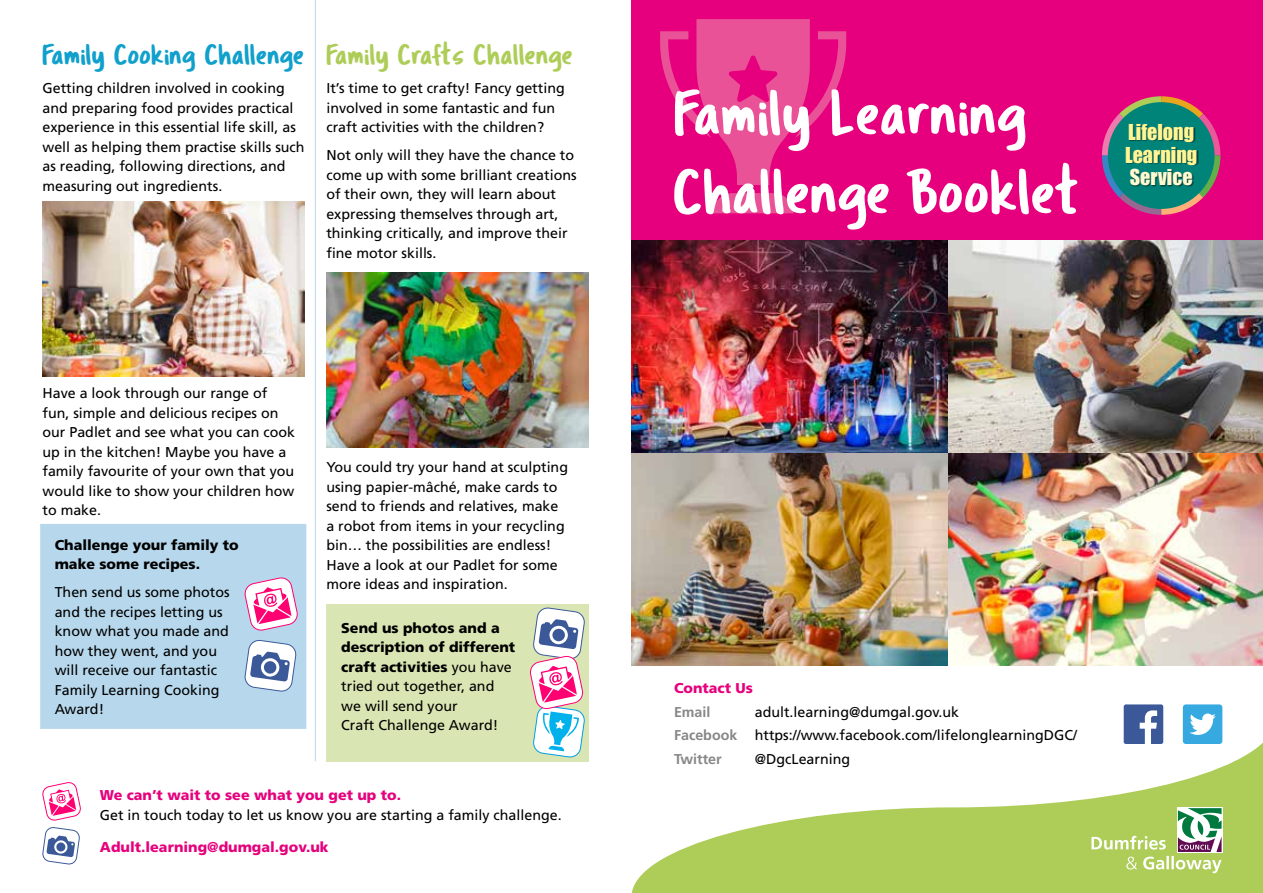
<style>
.page{position:relative;width:1263px;height:893px;background:#fff}
.page>*{position:absolute;margin:0;border:0;box-sizing:border-box;transform-origin:0 0}
.t1{font:65.7px/78.9px "Tragic Marker";color:#fff}
.t2{font:30px "Tragic Marker";color:#10a0cb}
.t3{font:30px "Tragic Marker";color:#aecd58}
.t4{font:20.1px/22.6px "Impact";color:#fff594}
.t5{font:20.1px "Impact";color:#fffacf}
.t6{font:14.25px/19.5px "Frutiger";color:#000}
.t7{font:900 14.25px "Frutiger";color:#e6007d}
.t8{font:900 14.25px/19.5px "Frutiger";color:#000}
.t9{font:700 14.25px "Frutiger";color:#878787}
.s1{font-weight:900}
.s2{font-weight:700;color:#878787}
</style>
<div class="page">
<div style="left:631px;top:0;width:632px;height:240px;background:#e6007d"></div>
<svg style="left:713px;top:193px;width:81px;height:20px;background:#e94893"></svg>
<svg style="left:660px;top:19px;width:186px;height:166px"></svg>
<div style="left:326px;top:604px;width:263px;height:157px;background:#d9e6b3"></div>
<div style="left:40px;top:524px;width:266px;height:205px;background:#b7d8ec"></div>
<svg style="left:631px;top:718px;width:632px;height:175px"></svg>
<svg style="left:1177px;top:807px;width:45px;height:46px"></svg>
<svg style="left:1091px;top:808px;width:130px;height:65px"></svg>
<svg style="left:1102px;top:96px;width:119px;height:119px"></svg>
<div style="left:1126px;top:125px;width:72px;height:62px;background:#000;opacity:.5"></div>
<img style="left:43px;top:202px;width:262px;height:174px">
<img style="left:326px;top:272px;width:263px;height:175px">
<svg style="left:244px;top:577px;width:54px;height:54px"></svg>
<svg style="left:243px;top:639px;width:54px;height:54px"></svg>
<hr style="left:315px;top:0;width:1px;height:761px;background:#b7d8ec">
<svg style="left:42px;top:782px;width:39px;height:39px"></svg>
<svg style="left:42px;top:827px;width:38px;height:38px"></svg>
<div style="left:1124px;top:704px;width:39px;height:40px;background:#3b5999;border-radius:2px"></div>
<svg style="left:1140px;top:710px;width:17px;height:34px"></svg>
<div style="left:1183px;top:704px;width:39px;height:40px;background:#36a9e1;border-radius:3px"></div>
<svg style="left:1189px;top:713px;width:27px;height:22px"></svg>
<img style="left:631px;top:240px;width:632px;height:426px">
<svg style="left:530px;top:607px;width:55px;height:151px"></svg>
<h2 class="t3" style="left:326px;top:37px;width:248px">Family Crafts Challenge</h2>
<p class="t6" style="left:326px;top:79px;width:240px">It’s time to get crafty! Fancy getting involved in some fantastic and fun craft activities with the children?</p>
<p class="t6" style="left:326px;top:146px;width:252px">Not only will they have the chance to come up with some brilliant creations of their own, they will learn about expressing themselves through art, thinking critically, and improve their fine motor skills.</p>
<h2 class="t2" style="left:43px;top:37px;width:264px">Family Cooking Challenge</h2>
<p class="t6" style="left:43px;top:79px;width:264px">Getting children involved in cooking and preparing food provides practical experience in this essential life skill, as well as helping them practise skills such as reading, following directions, and measuring out ingredients.</p>
<h1 class="t1" style="left:674px;top:73px;width:409px">Family Learning<br>Challenge Booklet</h1>
<h3 class="t4" style="left:1125px;top:121px;width:74px">Lifelong<br>Learning</h3>
<h3 class="t5" style="left:1130px;top:165px;width:64px">Service</h3>
<p class="t6" style="left:43px;top:383px;width:254px">Have a look through our range of fun, simple and delicious recipes on our Padlet and see what you can cook up in the kitchen! Maybe you have a family favourite of your own that you would like to show your children how to make.</p>
<p class="t8" style="left:55px;top:535px;width:186px">Challenge your family to make some recipes.</p>
<p class="t6" style="left:55px;top:582px;width:176px">Then send us some photos and the recipes letting us know what you made and how they went, and you will receive our fantastic<br>Family Learning Cooking<br>Award!</p>
<p class="t6" style="left:326px;top:457px;width:243px">You could try your hand at sculpting using papier-mâché, make cards to send to friends and relatives, make a robot from items in your recycling bin… the possibilities are endless!<br>Have a look at our Padlet for some more ideas and inspiration.</p>
<p class="t6" style="left:341px;top:618px;width:176px"><span class="s1">Send us photos and a description of different craft activities</span> you have tried out together, and we will send your<br>Craft Challenge Award!</p>
<p class="t7" style="left:100px;top:786px;width:303px">We can’t wait to see what you get up to.</p>
<p class="t6" style="left:100px;top:805px;width:463px">Get in touch today to let us know you are starting a family challenge.</p>
<p class="t7" style="left:100px;top:838px;width:230px">Adult.learning@dumgal.gov.uk</p>
<p class="t7" style="left:674px;top:679px;width:80px">Contact Us</p>
<p class="t9" style="left:674px;top:703px;width:38px">Email</p>
<p class="t6" style="left:674px;top:700px;width:405px;line-height:23.7px;text-indent:81px">adult.learning@dumgal.gov.uk<br><span class="s2">Facebook</span> https://www.facebook.com/lifelonglearningDGC/<br><span class="s2">Twitter</span></p>
<p class="t6" style="left:755px;top:749px;width:97px">@DgcLearning</p>
</div>
